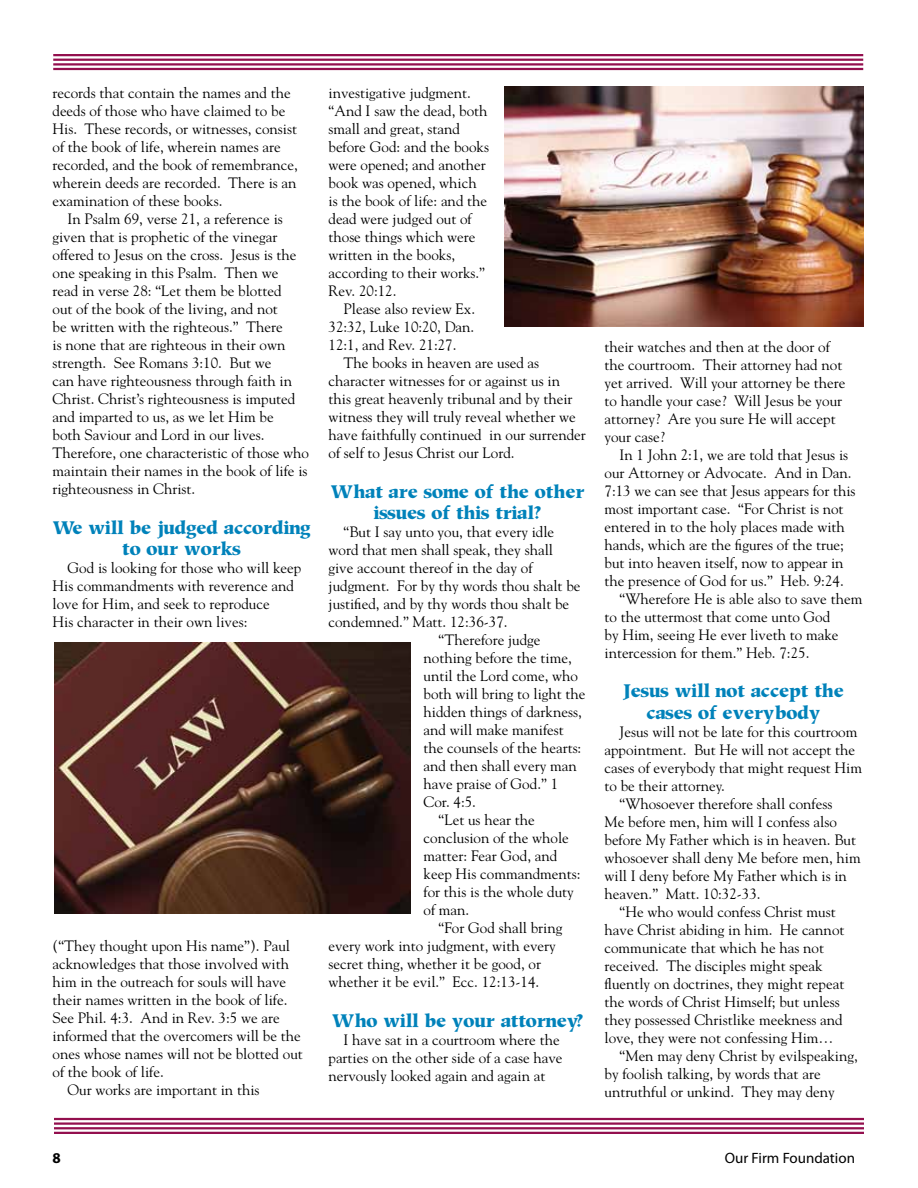
<style>
.page{position:relative;width:918px;height:1188px;background:#fff}
.page>*{position:absolute;margin:0;border:0;box-sizing:border-box;transform-origin:0 0}
.t1{font:18px/21.6px "Glossary Black S Si";color:#0082ba;text-align:center}
.t2{font:15px/18px "Goudy";color:#000}
.t3{font:15px "Myriad Pro";color:#000}
.t4{font:700 15px "Myriad Pro";color:#000}
</style>
<div class="page">
<hr style="left:54px;top:1132px;width:810px;height:2px;background:#930f4e">
<hr style="left:54px;top:1127px;width:810px;height:2px;background:#930f4e">
<hr style="left:54px;top:1122px;width:810px;height:3px;background:#930f4e">
<hr style="left:54px;top:1118px;width:810px;height:2px;background:#930f4e">
<hr style="left:53px;top:68px;width:810px;height:2px;background:#930f4e">
<hr style="left:53px;top:63px;width:810px;height:3px;background:#930f4e">
<hr style="left:53px;top:59px;width:810px;height:2px;background:#930f4e">
<hr style="left:53px;top:54px;width:810px;height:2px;background:#930f4e">
<img style="left:504px;top:86px;width:360px;height:241px">
<img style="left:54px;top:642px;width:356px;height:271px">
<p class="t2" style="left:52px;top:84px;width:258px">records that contain the names and the deeds of those who have claimed to be His. These records, or witnesses, consist of the book of life, wherein names are recorded, and the book of remembrance, wherein deeds are recorded. There is an examination of these books.<br>In Psalm 69, verse 21, a reference is given that is prophetic of the vinegar offered to Jesus on the cross. Jesus is the one speaking in this Psalm. Then we<br>read in verse 28: “Let them be blotted<br>out of the book of the living, and not<br>be written with the righteous.” There<br>is none that are righteous in their own strength. See Romans 3:10. But we<br>can have righteousness through faith in Christ. Christ’s righteousness is imputed and imparted to us, as we let Him be<br>both Saviour and Lord in our lives.<br>Therefore, one characteristic of those who maintain their names in the book of life is righteousness in Christ.</p>
<p class="t1" style="left:53px;top:517px;width:259px">We will be judged according to our works</p>
<p class="t2" style="left:52px;top:559px;width:250px">God is looking for those who will keep His commandments with reverence and love for Him, and seek to reproduce<br>His character in their own lives:</p>
<p class="t2" style="left:52px;top:937px;width:252px">(“They thought upon His name”). Paul acknowledges that those involved with him in the outreach for souls will have their names written in the book of life.<br>See Phil. 4:3. And in Rev. 3:5 we are informed that the overcomers will be the ones whose names will not be blotted out of the book of life.<br>Our works are important in this</p>
<p class="t2" style="left:328px;top:84px;width:162px">investigative judgment. “And I saw the dead, both small and great, stand before God: and the books were opened; and another book was opened, which is the book of life: and the dead were judged out of those things which were written in the books, according to their works.”<br>Rev. 20:12.<br>Please also review Ex.<br>32:32, Luke 10:20, Dan.<br>12:1, and Rev. 21:27.</p>
<p class="t2" style="left:328px;top:354px;width:259px;text-indent:15px">The books in heaven are used as character witnesses for or against us in this great heavenly tribunal and by their witness they will truly reveal whether we have faithfully continued in our surrender of self to Jesus Christ our Lord.</p>
<p class="t1" style="left:331px;top:481px;width:255px">What are some of the other issues of this trial?</p>
<p class="t2" style="left:344px;top:523px;width:212px">“But I say unto you, that every idle</p>
<p class="t2" style="left:328px;top:541px;width:226px">word that men shall speak, they shall</p>
<p class="t2" style="left:328px;top:559px;width:207px">give account thereof in the day of</p>
<p class="t2" style="left:328px;top:577px;width:254px">judgment. For by thy words thou shalt be</p>
<p class="t2" style="left:328px;top:595px;width:242px">justified, and by thy words thou shalt be</p>
<p class="t2" style="left:328px;top:613px;width:181px">condemned.” Matt. 12:36-37.</p>
<p class="t2" style="left:439px;top:631px;width:104px">“Therefore judge</p>
<p class="t2" style="left:424px;top:649px;width:150px">nothing before the time,</p>
<p class="t2" style="left:424px;top:667px;width:156px">until the Lord come, who</p>
<p class="t2" style="left:424px;top:685px;width:164px">both will bring to light the</p>
<p class="t2" style="left:424px;top:703px;width:160px">hidden things of darkness,</p>
<p class="t2" style="left:424px;top:721px;width:142px">and will make manifest</p>
<p class="t2" style="left:424px;top:739px;width:159px">the counsels of the hearts:</p>
<p class="t2" style="left:424px;top:757px;width:155px">and then shall every man</p>
<p class="t2" style="left:424px;top:775px;width:136px">have praise of God.” 1</p>
<p class="t2" style="left:424px;top:793px;width:54px">Cor. 4:5.</p>
<p class="t2" style="left:439px;top:811px;width:98px">“Let us hear the</p>
<p class="t2" style="left:424px;top:829px;width:147px">conclusion of the whole</p>
<p class="t2" style="left:424px;top:847px;width:135px">matter: Fear God, and</p>
<p class="t2" style="left:424px;top:865px;width:159px">keep His commandments:</p>
<p class="t2" style="left:424px;top:883px;width:152px">for this is the whole duty</p>
<p class="t2" style="left:424px;top:901px;width:47px">of man.</p>
<p class="t2" style="left:439px;top:919px;width:125px">“For God shall bring</p>
<p class="t2" style="left:328px;top:937px;width:229px">every work into judgment, with every</p>
<p class="t2" style="left:328px;top:955px;width:214px">secret thing, whether it be good, or</p>
<p class="t2" style="left:328px;top:973px;width:212px">whether it be evil.” Ecc. 12:13-14.</p>
<p class="t1" style="left:332px;top:1010px;width:253px">Who will be your attorney?</p>
<p class="t2" style="left:328px;top:1030px;width:236px">I have sat in a courtroom where the parties on the other side of a case have nervously looked again and again at</p>
<p class="t2" style="left:604px;top:337px;width:228px">their watches and then at the door of</p>
<p class="t2" style="left:604px;top:355px;width:239px">the courtroom. Their attorney had not</p>
<p class="t2" style="left:604px;top:373px;width:243px">yet arrived. Will your attorney be there</p>
<p class="t2" style="left:604px;top:391px;width:239px">to handle your case? Will Jesus be your</p>
<p class="t2" style="left:604px;top:409px;width:233px">attorney? Are you sure He will accept</p>
<p class="t2" style="left:604px;top:427px;width:62px">your case?</p>
<p class="t2" style="left:604px;top:445px;width:245px">In 1 John 2:1, we are told that Jesus is</p>
<p class="t2" style="left:604px;top:463px;width:249px">our Attorney or Advocate. And in Dan.</p>
<p class="t2" style="left:604px;top:481px;width:253px">7:13 we can see that Jesus appears for this</p>
<p class="t2" style="left:604px;top:499px;width:241px">most important case. “For Christ is not</p>
<p class="t2" style="left:604px;top:517px;width:242px">entered in to the holy places made with</p>
<p class="t2" style="left:604px;top:535px;width:241px">hands, which are the figures of the true;</p>
<p class="t2" style="left:604px;top:553px;width:241px">but into heaven itself, now to appear in</p>
<p class="t2" style="left:604px;top:571px;width:241px">the presence of God for us.” Heb. 9:24.</p>
<p class="t2" style="left:620px;top:589px;width:244px">“Wherefore He is able also to save them</p>
<p class="t2" style="left:604px;top:607px;width:227px">to the uttermost that come unto God</p>
<p class="t2" style="left:604px;top:625px;width:236px">by Him, seeing He ever liveth to make</p>
<p class="t2" style="left:604px;top:643px;width:206px">intercession for them.” Heb. 7:25.</p>
<p class="t1" style="left:623px;top:680px;width:222px">Jesus will not accept the cases of everybody</p>
<p class="t2" style="left:620px;top:722px;width:239px">Jesus will not be late for this courtroom</p>
<p class="t2" style="left:604px;top:740px;width:252px">appointment. But He will not accept the</p>
<p class="t2" style="left:604px;top:758px;width:259px">cases of everybody that might request Him</p>
<p class="t2" style="left:604px;top:776px;width:122px">to be their attorney.</p>
<p class="t2" style="left:620px;top:794px;width:214px">“Whosoever therefore shall confess</p>
<p class="t2" style="left:604px;top:812px;width:234px">Me before men, him will I confess also</p>
<p class="t2" style="left:604px;top:830px;width:253px">before My Father which is in heaven. But</p>
<p class="t2" style="left:604px;top:848px;width:258px">whosoever shall deny Me before men, him</p>
<p class="t2" style="left:604px;top:866px;width:244px">will I deny before My Father which is in</p>
<p class="t2" style="left:604px;top:884px;width:158px">heaven.” Matt. 10:32-33.</p>
<p class="t2" style="left:620px;top:902px;width:218px">“He who would confess Christ must</p>
<p class="t2" style="left:604px;top:920px;width:241px">have Christ abiding in him. He cannot</p>
<p class="t2" style="left:604px;top:938px;width:221px">communicate that which he has not</p>
<p class="t2" style="left:604px;top:956px;width:220px">received. The disciples might speak</p>
<p class="t2" style="left:604px;top:974px;width:241px">fluently on doctrines, they might repeat</p>
<p class="t2" style="left:604px;top:992px;width:237px">the words of Christ Himself; but unless</p>
<p class="t2" style="left:604px;top:1010px;width:240px">they possessed Christlike meekness and</p>
<p class="t2" style="left:604px;top:1028px;width:231px">love, they were not confessing Him…</p>
<p class="t2" style="left:620px;top:1046px;width:240px">“Men may deny Christ by evilspeaking,</p>
<p class="t2" style="left:604px;top:1064px;width:218px">by foolish talking, by words that are</p>
<p class="t2" style="left:604px;top:1082px;width:232px">untruthful or unkind. They may deny</p>
<p class="t4" style="left:52px;top:1148px;width:10px">8</p>
<p class="t3" style="left:725px;top:1149px;width:132px">Our Firm Foundation</p>
</div>
